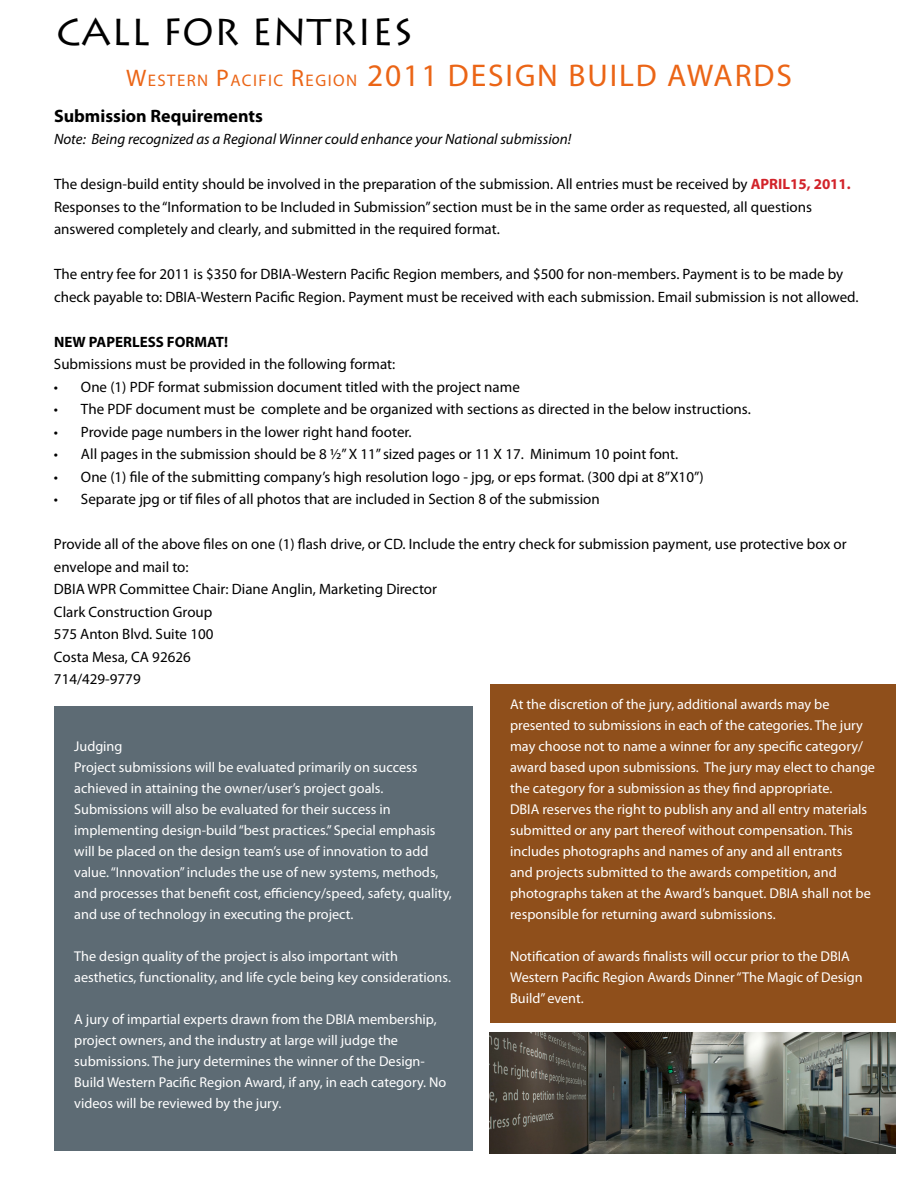
<style>
.page{position:relative;width:918px;height:1188px;background:#fff}
.page>*{position:absolute;margin:0;border:0;box-sizing:border-box;transform-origin:0 0}
.t1{font:37.5px "Lithos Pro";color:#000}
.t2{font:31.5px "Myriad Pro";letter-spacing:.06em;color:#eb6516}
.t3{font:700 18px "Myriad Pro";color:#000}
.t4{font:16.8px "Myriad Pro";letter-spacing:.085em;color:#eb6516}
.t5{font:15px/22.5px "Myriad Pro";color:#000}
.t6{font:italic 15px "Myriad Pro";color:#000}
.t7{font:700 15px "Myriad Pro";color:#000}
.t8{font:14.25px/21px "Myriad Pro";color:#fff}
.s1{font-size:24px}
.s2{font-size:31.5px}
.s3{font-weight:700;color:#d2232a}
</style>
<div class="page">
<div style="left:490px;top:685px;width:405px;height:338px;background:#8f4f1b"></div>
<div style="left:54px;top:706px;width:418px;height:445px;background:#5d6b74"></div>
<img style="left:490px;top:1032px;width:405px;height:122px">
<h1 class="t1" style="left:56px;top:11px;width:358px">CALL FOR ENTRIES</h1>
<p class="t4" style="left:126px;top:70px;width:363px"><span class="s1">W</span>ESTERN <span class="s1">P</span>ACIFIC <span class="s1">R</span>EGION <span class="s2">2011 DESIGN</span></p>
<h2 class="t2" style="left:568px;top:56px;width:222px">BUILD AWARDS</h2>
<p class="t3" style="left:54px;top:104px;width:210px">Submission Requirements</p>
<p class="t6" style="left:54px;top:130px;width:519px">Note: Being recognized as a Regional Winner could enhance your National submission!</p>
<p class="t5" style="left:54px;top:172px;width:798px">The design-build entity should be involved in the preparation of the submission. All entries must be received by <span class="s3">APRI L15, 2011.<br></span>Responses to the “Information to be Included in Submission” section must be in the same order as requested, all questions answered completely and clearly, and submitted in the required format.</p>
<p class="t5" style="left:54px;top:262px;width:806px">The entry fee for 2011 is $350 for DBIA-Western Pacific Region members, and $500 for non-members. Payment is to be made by check payable to: DBIA-Western Pacific Region. Payment must be received with each submission. Email submission is not allowed.</p>
<p class="t7" style="left:54px;top:332px;width:176px">NEW PAPERLESS FORMAT!</p>
<p class="t5" style="left:54px;top:352px;width:343px">Submissions must be provided in the following format:</p>
<p class="t5" style="left:54px;top:375px;width:467px">• One (1) PDF format submission document titled with the project name</p>
<p class="t5" style="left:54px;top:397px;width:698px">• The PDF document must be complete and be organized with sections as directed in the below instructions.</p>
<p class="t5" style="left:54px;top:420px;width:359px">• Provide page numbers in the lower right hand footer.</p>
<p class="t5" style="left:54px;top:442px;width:626px">• All pages in the submission should be 8 ½” X 11” sized pages or 11 X 17. Minimum 10 point font.</p>
<p class="t5" style="left:54px;top:465px;width:651px">• One (1) file of the submitting company’s high resolution logo - jpg, or eps format. (300 dpi at 8”X10”)</p>
<p class="t5" style="left:54px;top:487px;width:547px">• Separate jpg or tif files of all photos that are included in Section 8 of the submission</p>
<p class="t5" style="left:54px;top:532px;width:794px">Provide all of the above files on one (1) flash drive, or CD. Include the entry check for submission payment, use protective box or envelope and mail to:<br>DBIA WPR Committee Chair: Diane Anglin, Marketing Director<br>Clark Construction Group<br>575 Anton Blvd. Suite 100<br>Costa Mesa, CA 92626<br>714/429-9779</p>
<p class="t8" style="left:74px;top:736px;width:379px">Judging<br>Project submissions will be evaluated primarily on success achieved in attaining the owner/user’s project goals.<br>Submissions will also be evaluated for their success in implementing design-build “best practices.” Special emphasis will be placed on the design team’s use of innovation to add value. “Innovation” includes the use of new systems, methods, and processes that benefit cost, efficiency/speed, safety, quality, and use of technology in executing the project.</p>
<p class="t8" style="left:74px;top:946px;width:378px">The design quality of the project is also important with aesthetics, functionality, and life cycle being key considerations.</p>
<p class="t8" style="left:74px;top:1009px;width:374px">A jury of impartial experts drawn from the DBIA membership, project owners, and the industry at large will judge the submissions. The jury determines the winner of the Design-Build Western Pacific Region Award, if any, in each category. No videos will be reviewed by the jury.</p>
<p class="t8" style="left:510px;top:693px;width:366px">At the discretion of the jury, additional awards may be presented to submissions in each of the categories. The jury may choose not to name a winner for any specific category/ award based upon submissions. The jury may elect to change the category for a submission as they find appropriate.<br>DBIA reserves the right to publish any and all entry materials submitted or any part thereof without compensation. This includes photographs and names of any and all entrants<br>and projects submitted to the awards competition, and photographs taken at the Award’s banquet. DBIA shall not be responsible for returning award submissions.</p>
<p class="t8" style="left:510px;top:945px;width:354px">Notification of awards finalists will occur prior to the DBIA<br>Western Pacific Region Awards Dinner “The Magic of Design<br>Build” event.</p>
</div>
